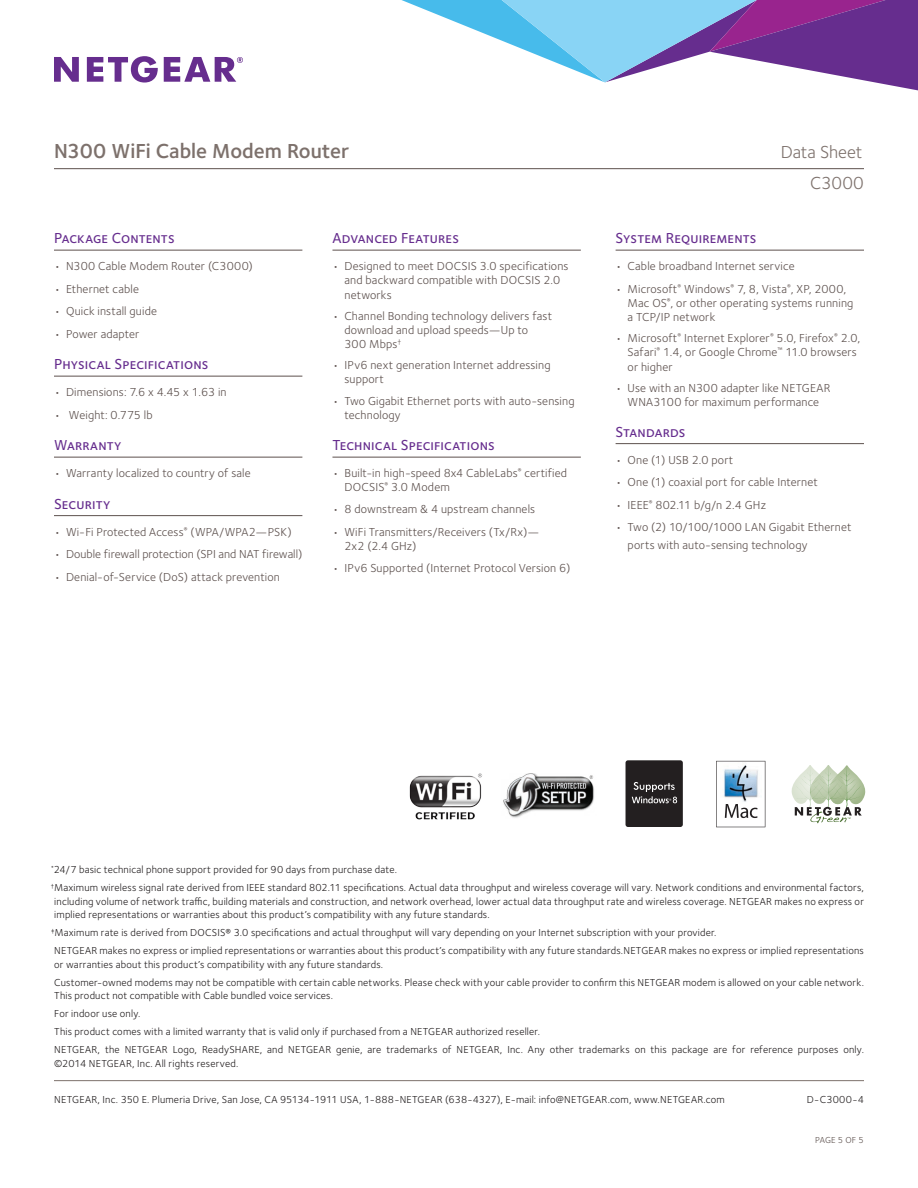
<style>
.page{position:relative;width:918px;height:1188px;background:#fff}
.page>*{position:absolute;margin:0;border:0;box-sizing:border-box;transform-origin:0 0}
.Product_Headline{font:600 21px "Foundry Sterling";color:#7d716c}
.Product_Headline-2{font:18px "Foundry Sterling";letter-spacing:-.01em;color:#7d716c}
.Product{font:18px "Foundry Sterling";letter-spacing:.01em;color:#7d716c}
.Tech_Specs_Subhead{font:500 15px "Foundry Sterling";letter-spacing:.01em;color:#662d8e}
.Tech_Specs{font:12px/14.2px "Foundry Sterling";letter-spacing:.015em;color:#5d514e}
.legal{font:10.5px/13.5px "Foundry Sterling";letter-spacing:.02em;color:#231f20}
.page__s{font:9px "Foundry Sterling";letter-spacing:.02em;color:#5d514e}
</style>
<div class="page">
<svg style="left:401px;top:0;width:517px;height:91px"></svg>
<svg style="left:164px;top:57px;width:79px;height:25px"></svg>
<svg style="left:54px;top:57px;width:25px;height:25px"></svg>
<svg style="left:87px;top:56px;width:71px;height:27px"></svg>
<hr style="left:54px;top:1080px;width:810px;height:1px;background:#7d716c">
<hr style="left:54px;top:168px;width:810px;height:1px;background:#5d514e">
<svg style="left:716px;top:761px;width:49px;height:66px"></svg>
<img style="left:721px;top:762px;width:40px;height:41px">
<div style="left:626px;top:760px;width:57px;height:67px;background:#231f20;border-radius:3px"></div>
<svg style="left:632px;top:782px;width:45px;height:21px"></svg>
<hr style="left:54px;top:250px;width:248px;height:1px;background:#5d514e">
<hr style="left:54px;top:376px;width:248px;height:1px;background:#5d514e">
<hr style="left:54px;top:457px;width:248px;height:1px;background:#5d514e">
<hr style="left:54px;top:515px;width:248px;height:1px;background:#5d514e">
<hr style="left:332px;top:250px;width:249px;height:1px;background:#5d514e">
<hr style="left:332px;top:457px;width:249px;height:1px;background:#5d514e">
<hr style="left:616px;top:250px;width:248px;height:1px;background:#5d514e">
<hr style="left:616px;top:443px;width:248px;height:1px;background:#5d514e">
<img style="left:503px;top:773px;width:91px;height:45px">
<img style="left:409px;top:773px;width:74px;height:47px">
<svg style="left:792px;top:765px;width:74px;height:58px"></svg>
<p class="Product_Headline" style="left:54px;top:138px;width:297px">N300 WiFi Cable Modem Router</p>
<p class="Product_Headline-2" style="left:781px;top:141px;width:83px">Data Sheet</p>
<p class="Product" style="left:810px;top:173px;width:55px">C3000</p>
<p class="Tech_Specs_Subhead" style="left:54px;top:229px;width:122px">Package Contents</p>
<p class="Tech_Specs" style="left:54px;top:259px;width:200px">• N300 Cable Modem Router (C3000)</p>
<p class="Tech_Specs" style="left:54px;top:281px;width:87px">• Ethernet cable</p>
<p class="Tech_Specs" style="left:54px;top:304px;width:104px">• Quick install guide</p>
<p class="Tech_Specs" style="left:54px;top:326px;width:87px">• Power adapter</p>
<p class="Tech_Specs_Subhead" style="left:54px;top:355px;width:156px">Physical Specifications</p>
<p class="Tech_Specs" style="left:54px;top:385px;width:174px">• Dimensions: 7.6 x 4.45 x 1.63 in</p>
<p class="Tech_Specs" style="left:54px;top:407px;width:100px">• Weight: 0.775 lb</p>
<p class="Tech_Specs_Subhead" style="left:54px;top:436px;width:69px">Warranty</p>
<p class="Tech_Specs" style="left:54px;top:466px;width:198px">• Warranty localized to country of sale</p>
<p class="Tech_Specs_Subhead" style="left:54px;top:495px;width:58px">Security</p>
<p class="Tech_Specs" style="left:54px;top:524px;width:239px">• Wi-Fi Protected Access<sup>®</sup> (WPA/WPA2—PSK)</p>
<p class="Tech_Specs" style="left:54px;top:547px;width:250px">• Double firewall protection (SPI and NAT firewall)</p>
<p class="Tech_Specs" style="left:54px;top:569px;width:227px">• Denial-of-Service (DoS) attack prevention</p>
<p class="Tech_Specs_Subhead" style="left:332px;top:229px;width:128px">Advanced Features</p>
<p class="Tech_Specs" style="left:344px;top:259px;width:226px;text-indent:-12px">• Designed to meet DOCSIS 3.0 specifications and backward compatible with DOCSIS 2.0 networks</p>
<p class="Tech_Specs" style="left:344px;top:308px;width:209px;text-indent:-12px">• Channel Bonding technology delivers fast download and upload speeds—Up to<br>300 Mbps<sup>†</sup></p>
<p class="Tech_Specs" style="left:344px;top:358px;width:208px;text-indent:-12px">• IPv6 next generation Internet addressing support</p>
<p class="Tech_Specs" style="left:344px;top:394px;width:232px;text-indent:-12px">• Two Gigabit Ethernet ports with auto-sensing technology</p>
<p class="Tech_Specs_Subhead" style="left:332px;top:436px;width:164px">Technical Specifications</p>
<p class="Tech_Specs" style="left:344px;top:466px;width:224px;text-indent:-12px">• Built-in high-speed 8x4 CableLabs<sup>®</sup> certified<br>DOCSIS<sup>®</sup> 3.0 Modem</p>
<p class="Tech_Specs" style="left:332px;top:502px;width:204px">• 8 downstream &amp; 4 upstream channels</p>
<p class="Tech_Specs" style="left:344px;top:524px;width:196px;text-indent:-12px">• WiFi Transmitters/Receivers (Tx/Rx)—<br>2x2 (2.4 GHz)</p>
<p class="Tech_Specs" style="left:332px;top:560px;width:239px">• IPv6 Supported (Internet Protocol Version 6)</p>
<p class="Tech_Specs_Subhead" style="left:616px;top:229px;width:142px">System Requirements</p>
<p class="Tech_Specs" style="left:616px;top:259px;width:181px">• Cable broadband Internet service</p>
<p class="Tech_Specs" style="left:628px;top:281px;width:227px;text-indent:-12px">• Microsoft<sup>®</sup> Windows<sup>®</sup> 7, 8, Vista<sup>®</sup>, XP, 2000,<br>Mac OS<sup>®</sup>, or other operating systems running a TCP/IP network</p>
<p class="Tech_Specs" style="left:628px;top:331px;width:234px;text-indent:-12px">• Microsoft<sup>®</sup> Internet Explorer<sup>®</sup> 5.0, Firefox<sup>®</sup> 2.0,<br>Safari<sup>®</sup> 1.4, or Google Chrome<sup>™</sup> 11.0 browsers or higher</p>
<p class="Tech_Specs" style="left:616px;top:380px;width:216px;text-align:center">• Use with an N300 adapter like NETGEAR<br>WNA3100 for maximum performance</p>
<p class="Tech_Specs_Subhead" style="left:616px;top:423px;width:71px">Standards</p>
<p class="Tech_Specs" style="left:616px;top:452px;width:119px">• One (1) USB 2.0 port</p>
<p class="Tech_Specs" style="left:616px;top:475px;width:204px">• One (1) coaxial port for cable Internet</p>
<p class="Tech_Specs" style="left:616px;top:497px;width:152px">• IEEE<sup>®</sup> 802.11 b/g/n 2.4 GHz</p>
<p class="Tech_Specs" style="left:628px;top:518px;width:225px;line-height:18px;text-indent:-12px">• Two (2) 10/100/1000 LAN Gigabit Ethernet ports with auto-sensing technology</p>
<p class="legal" style="left:51px;top:863px;width:347px"><sup>*</sup>24/7 basic technical phone support provided for 90 days from purchase date.</p>
<p class="legal" style="left:54px;top:881px;width:811px;text-align:justify;text-indent:-4px"><sup>†</sup>Maximum wireless signal rate derived from IEEE standard 802.11 specifications. Actual data throughput and wireless coverage will vary. Network conditions and environmental factors, including volume of network traffic, building materials and construction, and network overhead, lower actual data throughput rate and wireless coverage. NETGEAR makes no express or implied representations or warranties about this product’s compatibility with any future standards.</p>
<p class="legal" style="left:51px;top:926px;width:667px"><sup>‡</sup>Maximum rate is derived from DOCSIS® 3.0 specifications and actual throughput will vary depending on your Internet subscription with your provider.</p>
<p class="legal" style="left:54px;top:944px;width:811px">NETGEAR makes no express or implied representations or warranties about this product’s compatibility with any future standards.NETGEAR makes no express or implied representations or warranties about this product’s compatibility with any future standards.</p>
<p class="legal" style="left:54px;top:975px;width:811px">Customer-owned modems may not be compatible with certain cable networks. Please check with your cable provider to confirm this NETGEAR modem is allowed on your cable network.<br>This product not compatible with Cable bundled voice services.</p>
<p class="legal" style="left:54px;top:1007px;width:88px">For indoor use only.</p>
<p class="legal" style="left:54px;top:1025px;width:487px">This product comes with a limited warranty that is valid only if purchased from a NETGEAR authorized reseller.</p>
<p class="legal" style="left:54px;top:1043px;width:811px">NETGEAR, the NETGEAR Logo, ReadySHARE, and NETGEAR genie, are trademarks of NETGEAR, Inc. Any other trademarks on this package are for reference purposes only. ©2014 NETGEAR, Inc. All rights reserved.</p>
<p class="legal" style="left:54px;top:1092px;width:672px">NETGEAR, Inc. 350 E. Plumeria Drive, San Jose, CA 95134-1911 USA, 1-888-NETGEAR (638-4327), E-mail: info@NETGEAR.com, www.NETGEAR.com</p>
<p class="legal" style="left:807px;top:1092px;width:59px">D-C3000-4</p>
<p class="page__s" style="left:815px;top:1135px;width:50px">PAGE 5 OF 5</p>
</div>
